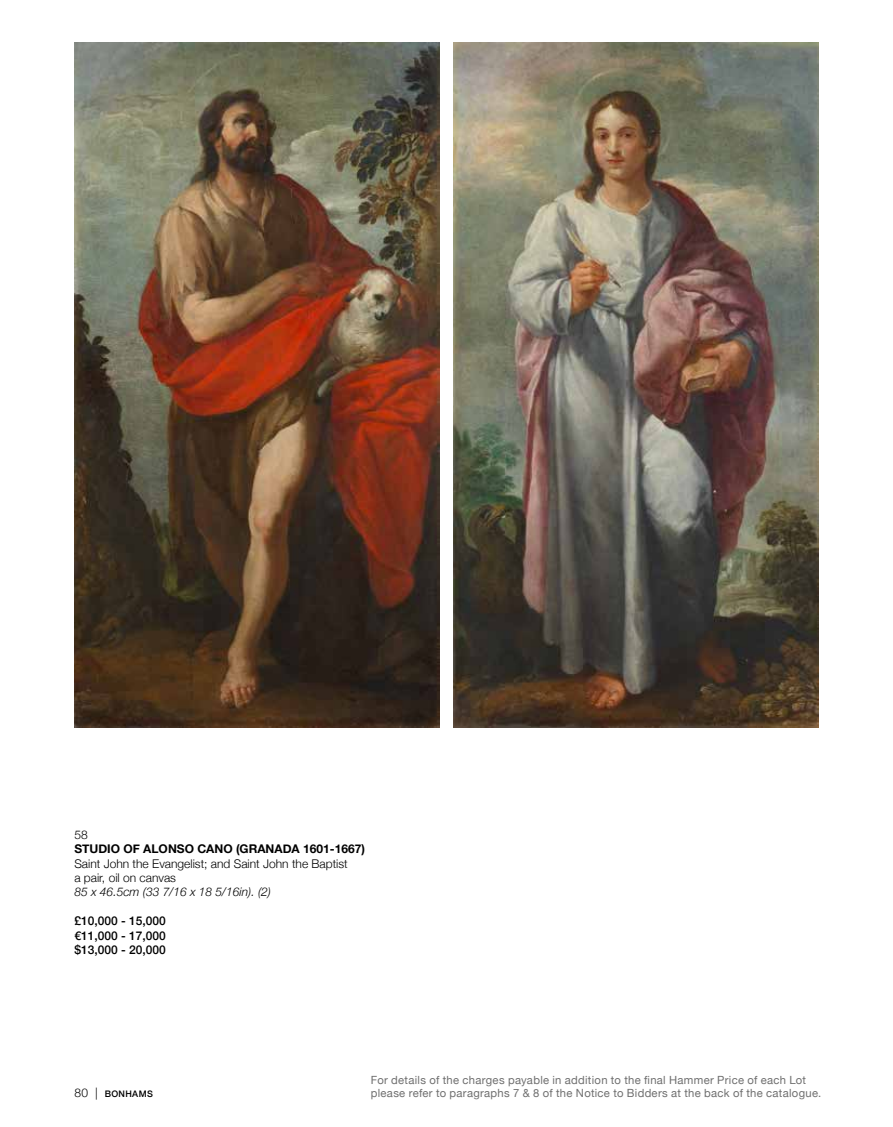
<style>
.page{position:relative;width:893px;height:1127px;background:#fff}
.page>*{position:absolute;margin:0;border:0;box-sizing:border-box;transform-origin:0 0}
.t1{font:300 12px/14.4px "Helvetica Neue";color:#000}
.t2{font:500 12px/14.4px "Helvetica Neue";color:#000;text-align:justify}
.t3{font:700 12px "Helvetica Neue";color:#000}
.t4{font:italic 300 12px "Helvetica Neue";color:#000}
.t5{font:11.25px/12.8px "Helvetica Neue";letter-spacing:.025em;color:#6f6f6f}
.t6{font:500 9px "Helvetica Neue";letter-spacing:.035em;color:#000}
.s1{font-weight:300;font-size:12px}
</style>
<div class="page">
<img style="left:75px;top:43px;width:365px;height:684px">
<img style="left:453px;top:43px;width:365px;height:684px">
<p class="t1" style="left:74px;top:826px;width:15px">58</p>
<p class="t3" style="left:74px;top:839px;width:292px">STUDIO OF ALONSO CANO (GRANADA 1601-1667)</p>
<p class="t1" style="left:74px;top:855px;width:275px">Saint John the Evangelist; and Saint John the Baptist a pair, oil on canvas</p>
<p class="t4" style="left:74px;top:882px;width:198px">85 x 46.5cm (33 7/16 x 18 5/16in). (2)</p>
<p class="t2" style="left:74px;top:913px;width:93px">£10,000 - 15,000 €11,000 - 17,000 $13,000 - 20,000</p>
<p class="t6" style="left:74px;top:1087px;width:80px"><span class="s1">80 |</span> BONHAMS</p>
<p class="t5" style="left:371px;top:1075px;width:452px">For details of the charges payable in addition to the final Hammer Price of each Lot please refer to paragraphs 7 &amp; 8 of the Notice to Bidders at the back of the catalogue.</p>
</div>
